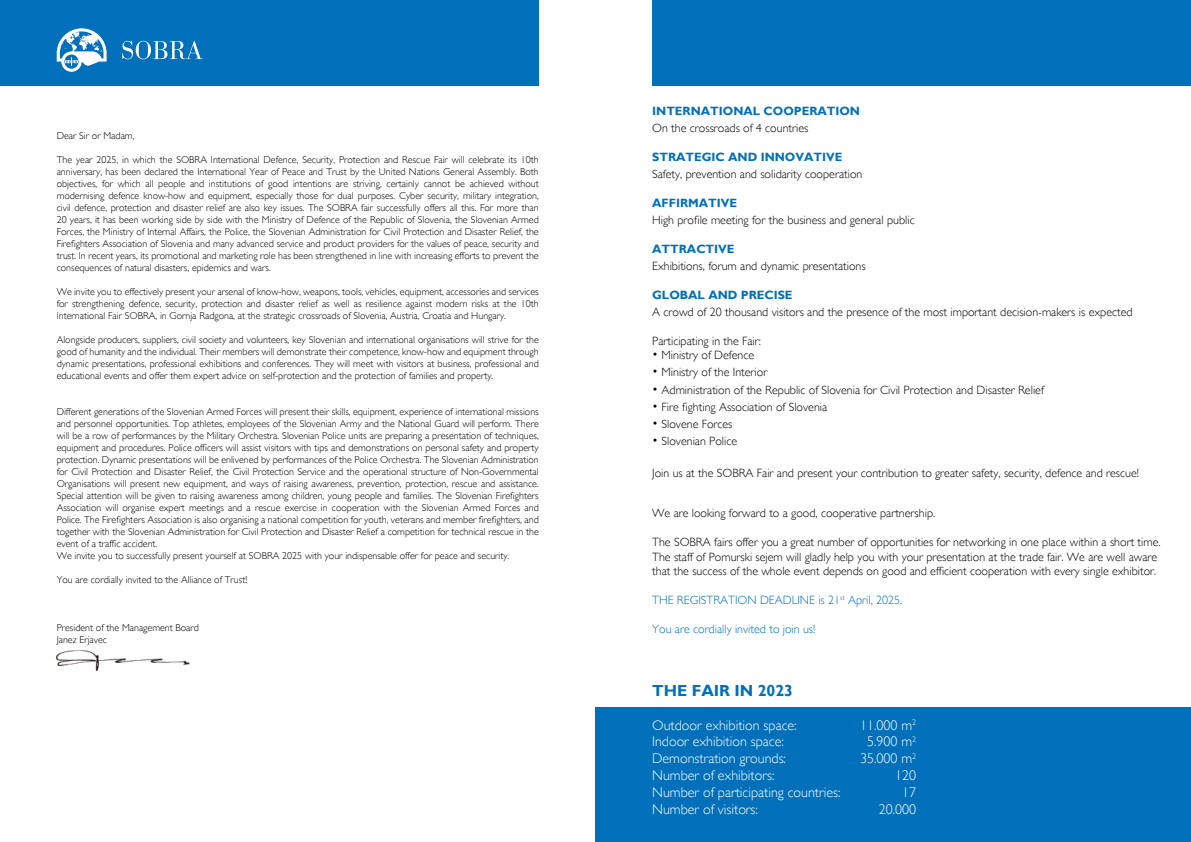
<style>
.page{position:relative;width:1191px;height:842px;background:#fff}
.page>*{position:absolute;margin:0;border:0;box-sizing:border-box;transform-origin:0 0}
.t1{font:700 16px "Gill Sans";color:#0070ba}
.t2{font:300 14px "Gill Sans";color:#fff}
.t3{font:300 12px/14.4px "Gill Sans";color:#000}
.t4{font:700 12px "Gill Sans";color:#0070ba}
.t5{font:300 12px "Gill Sans";color:#0070ba}
.t6{font:300 10px/12px "Gill Sans";color:#000;text-align:justify}
</style>
<div class="page">
<div style="left:0;top:0;width:539px;height:85px;background:#0070ba"></div>
<img style="left:57px;top:651px;width:132px;height:20px">
<svg style="left:57px;top:28px;width:50px;height:44px"></svg>
<svg style="left:122px;top:41px;width:81px;height:18px"></svg>
<div style="left:652px;top:0;width:539px;height:85px;background:#0070ba"></div>
<div style="left:595px;top:707px;width:596px;height:135px;background:#0070ba"></div>
<p class="t6" style="left:57px;top:129px;width:79px">Dear Sir or Madam,</p>
<p class="t6" style="left:57px;top:153px;width:483px">The year 2025, in which the SOBRA International Defence, Security, Protection and Rescue Fair will celebrate its 10th anniversary, has been declared the International Year of Peace and Trust by the United Nations General Assembly. Both objectives, for which all people and institutions of good intentions are striving, certainly cannot be achieved without modernising defence know-how and equipment, especially those for dual purposes. Cyber security, military integration, civil defence, protection and disaster relief are also key issues. The SOBRA fair successfully offers all this. For more than 20 years, it has been working side by side with the Ministry of Defence of the Republic of Slovenia, the Slovenian Armed Forces, the Ministry of Internal Affairs, the Police, the Slovenian Administration for Civil Protection and Disaster Relief, the Firefighters Association of Slovenia and many advanced service and product providers for the values of peace, security and trust. In recent years, its promotional and marketing role has been strengthened in line with increasing efforts to prevent the consequences of natural disasters, epidemics and wars.</p>
<p class="t6" style="left:57px;top:285px;width:483px">We invite you to effectively present your arsenal of know-how, weapons, tools, vehicles, equipment, accessories and services for strengthening defence, security, protection and disaster relief as well as resilience against modern risks at the 10th International Fair SOBRA, in Gornja Radgona, at the strategic crossroads of Slovenia, Austria, Croatia and Hungary.</p>
<p class="t6" style="left:57px;top:333px;width:483px">Alongside producers, suppliers, civil society and volunteers, key Slovenian and international organisations will strive for the good of humanity and the individual. Their members will demonstrate their competence, know-how and equipment through dynamic presentations, professional exhibitions and conferences. They will meet with visitors at business, professional and educational events and offer them expert advice on self-protection and the protection of families and property.</p>
<p class="t6" style="left:57px;top:405px;width:483px;text-align:left">Different generations of the Slovenian Armed Forces will present their skills, equipment, experience of international missions and personnel opportunities. Top athletes, employees of the Slovenian Army and the National Guard will perform. There will be a row of performances by the Military Orchestra. Slovenian Police units are preparing a presentation of techniques, equipment and procedures. Police officers will assist visitors with tips and demonstrations on personal safety and property protection. Dynamic presentations will be enlivened by performances of the Police Orchestra. The Slovenian Administration for Civil Protection and Disaster Relief, the Civil Protection Service and the operational structure of Non-Governmental Organisations will present new equipment, and ways of raising awareness, prevention, protection, rescue and assistance.<br>Special attention will be given to raising awareness among children, young people and families. The Slovenian Firefighters Association will organise expert meetings and a rescue exercise in cooperation with the Slovenian Armed Forces and Police. The Firefighters Association is also organising a national competition for youth, veterans and member firefighters, and together with the Slovenian Administration for Civil Protection and Disaster Relief a competition for technical rescue in the event of a traffic accident.<br>We invite you to successfully present yourself at SOBRA 2025 with your indispensable offer for peace and security.</p>
<p class="t6" style="left:57px;top:573px;width:192px">You are cordially invited to the Alliance of Trust!</p>
<p class="t6" style="left:57px;top:621px;width:144px">President of the Management Board<br>Janez Erjavec</p>
<p class="t4" style="left:652px;top:103px;width:209px">INTERNATIONAL COOPERATION</p>
<p class="t3" style="left:652px;top:121px;width:158px">On the crossroads of 4 countries</p>
<p class="t4" style="left:652px;top:149px;width:192px">STRATEGIC AND INNOVATIVE</p>
<p class="t3" style="left:652px;top:167px;width:212px">Safety, prevention and solidarity cooperation</p>
<p class="t4" style="left:652px;top:196px;width:86px">AFFIRMATIVE</p>
<p class="t3" style="left:652px;top:213px;width:264px">High profile meeting for the business and general public</p>
<p class="t4" style="left:652px;top:242px;width:84px">ATTRACTIVE</p>
<p class="t3" style="left:652px;top:259px;width:215px">Exhibitions, forum and dynamic presentations</p>
<p class="t4" style="left:652px;top:288px;width:142px">GLOBAL AND PRECISE</p>
<p class="t3" style="left:652px;top:305px;width:482px">A crowd of 20 thousand visitors and the presence of the most important decision-makers is expected</p>
<p class="t3" style="left:652px;top:334px;width:110px">Participating in the Fair:</p>
<p class="t3" style="left:652px;top:348px;width:103px">• Ministry of Defence</p>
<p class="t3" style="left:652px;top:365px;width:117px">• Ministry of the Interior</p>
<p class="t3" style="left:652px;top:383px;width:393px">• Administration of the Republic of Slovenia for Civil Protection and Disaster Relief</p>
<p class="t3" style="left:652px;top:400px;width:177px">• Fire fighting Association of Slovenia</p>
<p class="t3" style="left:652px;top:417px;width:82px">• Slovene Forces</p>
<p class="t3" style="left:652px;top:434px;width:86px">• Slovenian Police</p>
<p class="t3" style="left:652px;top:466px;width:488px">Join us at the SOBRA Fair and present your contribution to greater safety, security, defence and rescue!</p>
<p class="t3" style="left:652px;top:506px;width:284px">We are looking forward to a good, cooperative partnership.</p>
<p class="t3" style="left:652px;top:535px;width:510px">The SOBRA fairs offer you a great number of opportunities for networking in one place within a short time.<br>The staff of Pomurski sejem will gladly help you with your presentation at the trade fair. We are well aware that the success of the whole event depends on good and efficient cooperation with every single exhibitor.</p>
<p class="t5" style="left:652px;top:593px;width:252px">THE REGISTRATION DEADLINE is 21<sup>st</sup> April, 2025.</p>
<p class="t5" style="left:652px;top:622px;width:165px">You are cordially invited to join us!</p>
<h1 class="t1" style="left:652px;top:681px;width:142px">THE FAIR IN 2023</h1>
<h2 class="t2" style="left:652px;top:717px;width:146px">Outdoor exhibition space:</h2>
<h2 class="t2" style="left:860px;top:717px;width:58px">11.000 m<sup>2</sup></h2>
<h2 class="t2" style="left:652px;top:734px;width:133px">Indoor exhibition space:</h2>
<h2 class="t2" style="left:867px;top:734px;width:51px">5.900 m<sup>2</sup></h2>
<h2 class="t2" style="left:652px;top:750px;width:135px">Demonstration grounds:</h2>
<h2 class="t2" style="left:860px;top:750px;width:58px">35.000 m<sup>2</sup></h2>
<h2 class="t2" style="left:652px;top:767px;width:124px">Number of exhibitors:</h2>
<h2 class="t2" style="left:895px;top:767px;width:22px">120</h2>
<h2 class="t2" style="left:652px;top:784px;width:190px">Number of participating countries:</h2>
<h2 class="t2" style="left:902px;top:784px;width:15px">17</h2>
<h2 class="t2" style="left:652px;top:801px;width:107px">Number of visitors:</h2>
<h2 class="t2" style="left:878px;top:801px;width:39px">20.000</h2>
</div>
